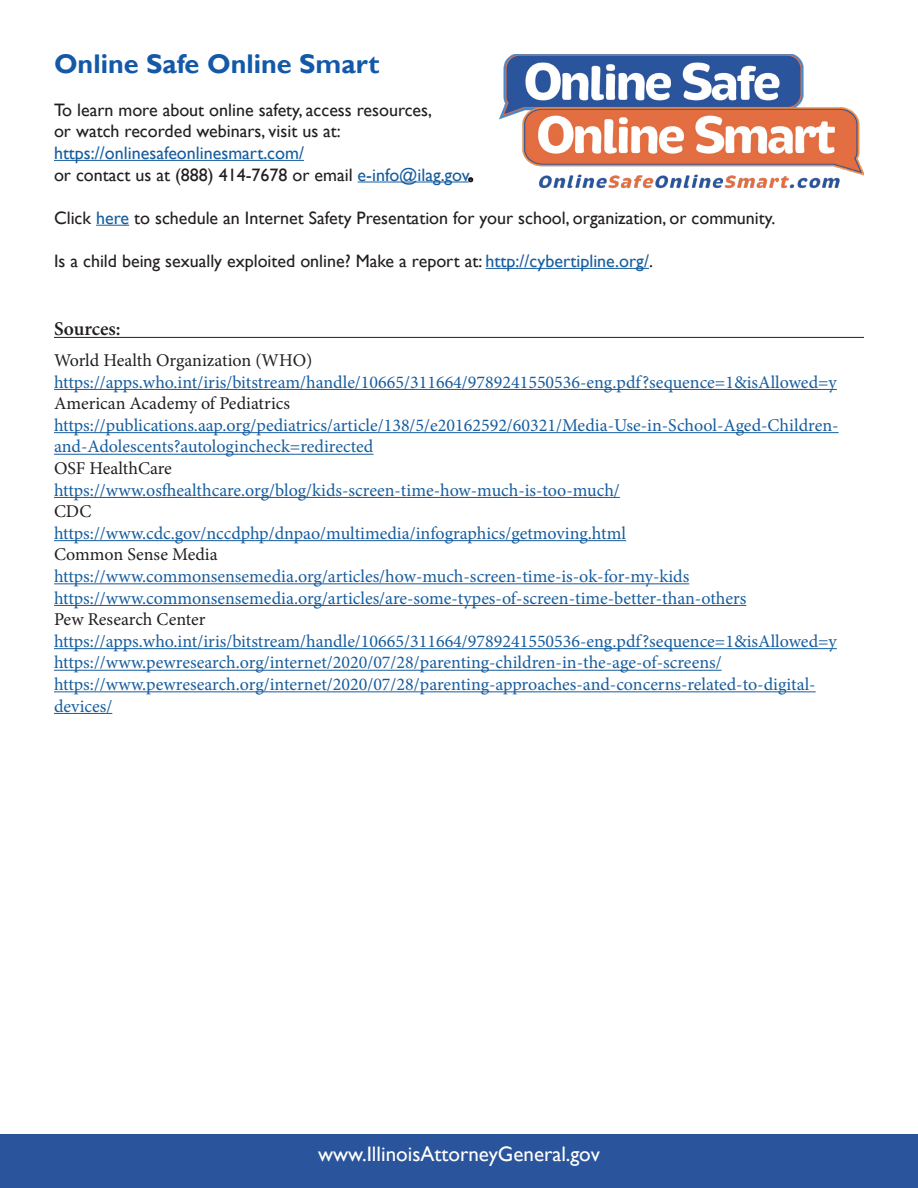
<style>
.page{position:relative;width:918px;height:1188px;background:#fff}
.page>*{position:absolute;margin:0;border:0;box-sizing:border-box;transform-origin:0 0}
.t1{font:700 27px "Gill Sans";color:#1359a8}
.t2{font:21px "Gill Sans";color:#fff}
.t3{font:600 19.5px "Minion Pro";color:#231f20}
.t4{font:18px/21.6px "Minion Pro";color:#175d9e}
.t5{font:18px "Gill Sans";color:#231f20}
.t6{font:18px "Minion Pro";color:#231f20}
.t7{font:18px "Gill Sans";color:#175d9e}
.s1{color:#175d9e}
.s2{color:#1e090b}
</style>
<div class="page">
<hr style="left:54px;top:160px;width:250px;height:1px;background:#175d9e">
<hr style="left:358px;top:182px;width:111px;height:1px;background:#175d9e">
<hr style="left:96px;top:225px;width:33px;height:1px;background:#175d9e">
<hr style="left:486px;top:268px;width:163px;height:1px;background:#175d9e">
<hr style="left:54px;top:337px;width:810px;height:1px;background:#231f20">
<hr style="left:54px;top:389px;width:783px;height:1px;background:#175d9e">
<hr style="left:54px;top:432px;width:785px;height:1px;background:#175d9e">
<hr style="left:54px;top:454px;width:319px;height:1px;background:#175d9e">
<hr style="left:54px;top:497px;width:566px;height:1px;background:#175d9e">
<hr style="left:54px;top:540px;width:572px;height:1px;background:#175d9e">
<hr style="left:54px;top:583px;width:635px;height:1px;background:#175d9e">
<hr style="left:54px;top:605px;width:692px;height:1px;background:#175d9e">
<hr style="left:54px;top:648px;width:783px;height:1px;background:#175d9e">
<hr style="left:54px;top:670px;width:668px;height:1px;background:#175d9e">
<hr style="left:54px;top:691px;width:762px;height:1px;background:#175d9e">
<hr style="left:54px;top:713px;width:58px;height:1px;background:#175d9e">
<div style="left:0;top:1134px;width:918px;height:54px;background:#2a549b"></div>
<img style="left:499px;top:54px;width:365px;height:135px">
<p class="t1" style="left:54px;top:47px;width:327px">Online Safe Online Smart</p>
<p class="t5" style="left:54px;top:99px;width:380px">To learn more about online safety, access resources,</p>
<p class="t5" style="left:54px;top:121px;width:288px">or watch recorded webinars, visit us at:</p>
<p class="t7" style="left:54px;top:143px;width:252px">https://onlinesafeonlinesmart.com/</p>
<p class="t5" style="left:54px;top:164px;width:420px">or contact us at (888) 414-7678 or email <span class="s1">e-info@ilag.gov</span><span class="s2">.</span></p>
<p class="t5" style="left:54px;top:207px;width:723px">Click <span class="s1">here</span> to schedule an Internet Safety Presentation for your school, organization, or community.</p>
<p class="t5" style="left:54px;top:251px;width:600px">Is a child being sexually exploited online? Make a report at: <span class="s1">http://cybertipline.org/</span>.</p>
<p class="t3" style="left:54px;top:316px;width:68px">Sources:</p>
<p class="t6" style="left:54px;top:348px;width:260px">World Health Organization (WHO)</p>
<p class="t4" style="left:54px;top:371px;width:784px">https://apps.who.int/iris/bitstream/handle/10665/311664/9789241550536-eng.pdf?sequence=1&amp;isAllowed=y</p>
<p class="t6" style="left:54px;top:391px;width:238px">American Academy of Pediatrics</p>
<p class="t4" style="left:54px;top:414px;width:786px">https://publications.aap.org/pediatrics/article/138/5/e20162592/60321/Media-Use-in-School-Aged-Children&shy;and-Adolescents?autologincheck=redirected</p>
<p class="t6" style="left:54px;top:456px;width:119px">OSF HealthCare</p>
<p class="t4" style="left:54px;top:479px;width:567px">https://www.osfhealthcare.org/blog/kids-screen-time-how-much-is-too-much/</p>
<p class="t6" style="left:54px;top:499px;width:39px">CDC</p>
<p class="t4" style="left:54px;top:522px;width:574px">https://www.cdc.gov/nccdphp/dnpao/multimedia/infographics/getmoving.html</p>
<p class="t6" style="left:54px;top:543px;width:165px">Common Sense Media</p>
<p class="t4" style="left:54px;top:566px;width:637px">https://www.commonsensemedia.org/articles/how-much-screen-time-is-ok-for-my-kids</p>
<p class="t4" style="left:54px;top:587px;width:694px">https://www.commonsensemedia.org/articles/are-some-types-of-screen-time-better-than-others</p>
<p class="t6" style="left:54px;top:607px;width:153px">Pew Research Center</p>
<p class="t4" style="left:54px;top:630px;width:784px">https://apps.who.int/iris/bitstream/handle/10665/311664/9789241550536-eng.pdf?sequence=1&amp;isAllowed=y</p>
<p class="t4" style="left:54px;top:652px;width:669px">https://www.pewresearch.org/internet/2020/07/28/parenting-children-in-the-age-of-screens/</p>
<p class="t4" style="left:54px;top:674px;width:763px">https://www.pewresearch.org/internet/2020/07/28/parenting-approaches-and-concerns-related-to-digital&shy;devices/</p>
<p class="t2" style="left:318px;top:1142px;width:283px">www.IllinoisAttorneyGeneral.gov</p>
</div>
